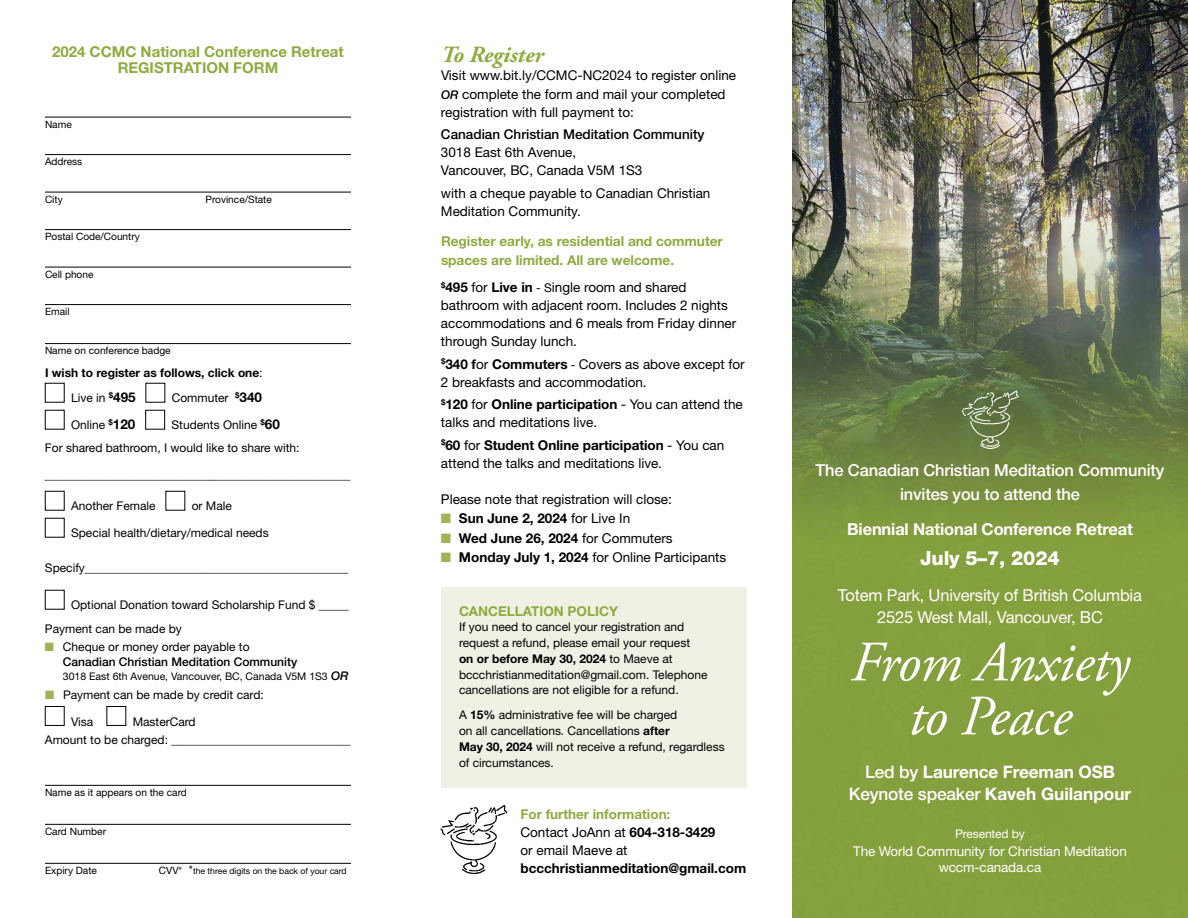
<style>
.page{position:relative;width:1188px;height:918px;background:#fff}
.page>*{position:absolute;margin:0;border:0;box-sizing:border-box;transform-origin:0 0}
.t1{font:italic 57px/54px "Adobe Garamond Pro";letter-spacing:-.01em;color:#fff;text-align:center}
.t2{font:italic 700 23.25px "Adobe Garamond Pro";color:#8eab3f}
.t3{font:800 19.5px "Helvetica Neue LT";letter-spacing:-.01em;color:#fff}
.t4{font:700 17.25px/22.5px "Helvetica Neue LT";letter-spacing:-.01em;color:#fff;text-align:center}
.t5{font:16.5px/22.5px "Helvetica Neue LT";letter-spacing:-.01em;color:#fff;text-align:center}
.t6{font:500 16.5px/24px "Helvetica Neue LT";letter-spacing:-.01em;color:#fff;text-align:center}
.t7{font:700 16.5px "Helvetica Neue LT";letter-spacing:-.01em;color:#fff}
.t8{font:700 15px/16.5px "Helvetica Neue LT";color:#8eab3f}
.t9{font:700 13.65px/18.8px "Helvetica Neue LT";color:#8eab3f}
.t10{font:13.5px/18px "Helvetica Neue LT";color:#000}
.t11{font:700 13.5px "Helvetica Neue LT";color:#000}
.t12{font:13.5px/16.5px "Helvetica Neue LT";letter-spacing:-.01em;color:#fff;text-align:center}
.t13{font:500 13.5px "Helvetica Neue LT";color:#000}
.t14{font:700 13.5px "Helvetica Neue LT";color:#8eab3f}
.t15{font:12px/15.8px "Helvetica Neue LT";color:#000}
.t16{font:500 12px/15px "Helvetica Neue LT";color:#000}
.t17{font:700 12px/25.5px "Helvetica Neue LT";color:#000}
.t18{font:12px "Helvetica Neue LT";letter-spacing:-.01em;color:#fff}
.t19{font:10.5px "Helvetica Neue LT";color:#000}
.t20{font:10.2px "Helvetica Neue LT";color:#000}
.t21{font:8.7px "Helvetica Neue LT";color:#000}
.s1{font-weight:400}
.s2{font-size:13.5px}
.s3{font-weight:700;font-size:13.5px}
.s4{color:#9eb456}
.s5{font-weight:500;font-style:italic;font-size:12px}
.s6{font-size:10.2px}
.s7{font-size:12px}
.s8{font-weight:700}
.s9{font-weight:700;color:#8eab3f}
.s10{font-weight:500}
</style>
<div class="page">
<img style="left:792px;top:0;width:396px;height:918px">
<hr style="left:45px;top:117px;width:306px;height:1px;background:#000">
<hr style="left:45px;top:154px;width:306px;height:1px;background:#000">
<hr style="left:45px;top:192px;width:306px;height:1px;background:#000">
<hr style="left:45px;top:229px;width:306px;height:1px;background:#000">
<hr style="left:45px;top:267px;width:306px;height:1px;background:#000">
<hr style="left:45px;top:304px;width:306px;height:1px;background:#000">
<hr style="left:45px;top:343px;width:306px;height:1px;background:#000">
<hr style="left:45px;top:785px;width:306px;height:1px;background:#000">
<hr style="left:45px;top:824px;width:306px;height:1px;background:#000">
<hr style="left:45px;top:863px;width:306px;height:1px;background:#000">
<div style="left:145px;top:410px;width:20px;height:19px;border:1px solid #000"></div>
<div style="left:45px;top:706px;width:19px;height:20px;border:1px solid #000"></div>
<div style="left:107px;top:706px;width:19px;height:20px;border:1px solid #000"></div>
<div style="left:441px;top:587px;width:306px;height:200px;background:#f0f1e5"></div>
<img style="left:958px;top:388px;width:64px;height:65px">
<img style="left:440px;top:804px;width:68px;height:70px">
<p class="t8" style="left:118px;top:43px;width:228px;text-indent:-66px">2024 CCMC National Conference Retreat<br>Registration</p>
<p class="t8" style="left:233px;top:59px;width:22px">Form</p>
<p class="t20" style="left:45px;top:118px;width:28px">Name</p>
<p class="t20" style="left:45px;top:156px;width:39px">Address</p>
<p class="t20" style="left:45px;top:193px;width:19px">City</p>
<p class="t20" style="left:206px;top:193px;width:68px">Province/State</p>
<p class="t20" style="left:45px;top:231px;width:96px">Postal Code/Country</p>
<p class="t20" style="left:45px;top:268px;width:50px">Cell phone</p>
<p class="t20" style="left:45px;top:306px;width:26px">Email</p>
<p class="t20" style="left:45px;top:345px;width:127px">Name on conference badge</p>
<p class="t17" style="left:71px;top:360px;width:193px;text-indent:-26px">I wish to register as follows, click one<span class="s1">:<br>Live in</span> <sup>$</sup><span class="s2">495</span></p>
<p class="t15" style="left:172px;top:390px;width:92px">Commuter <sup>$</sup><span class="s3">340</span></p>
<p class="t15" style="left:45px;top:414px;width:256px;line-height:22.5px;text-indent:127px">Students Online <sup>$</sup><span class="s3">60<br></span>For shared bathroom, I would like to share with:</p>
<p class="t15" style="left:45px;top:467px;width:307px">___________________________________________________</p>
<p class="t15" style="left:71px;top:498px;width:86px">Another Female</p>
<p class="t15" style="left:192px;top:498px;width:42px">or Male</p>
<p class="t15" style="left:71px;top:525px;width:199px">Special health/dietary/medical needs</p>
<p class="t15" style="left:45px;top:560px;width:305px">Specify____________________________________________</p>
<p class="t15" style="left:45px;top:593px;width:305px;line-height:23.2px;text-indent:26px">Optional Donation toward Scholarship Fund $ _____<br>Payment can be made by</p>
<p class="t16" style="left:63px;top:640px;width:236px;text-indent:-18px"><span class="s4">■</span> <span class="s1">Cheque or money order payable to<br></span>Canadian Christian Meditation Community</p>
<p class="t19" style="left:63px;top:670px;width:287px">3018 East 6th Avenue, Vancouver, BC, Canada V5M 1S3 <span class="s5">OR</span></p>
<p class="t15" style="left:45px;top:686px;width:220px"><span class="s4">■</span> Payment can be made by credit card:</p>
<p class="t15" style="left:71px;top:713px;width:24px">Visa</p>
<p class="t15" style="left:71px;top:417px;width:66px">Online <sup>$</sup><span class="s3">120</span></p>
<p class="t15" style="left:45px;top:712px;width:307px;line-height:18px;text-indent:88px">MasterCard<br>Amount to be charged: ______________________________</p>
<p class="t20" style="left:45px;top:786px;width:143px">Name as it appears on the card</p>
<p class="t20" style="left:45px;top:825px;width:63px">Card Number</p>
<p class="t20" style="left:45px;top:865px;width:54px">Expiry Date</p>
<p class="t21" style="left:159px;top:866px;width:189px"><span class="s6">CVV*</span> <span class="s7">*</span>the three digits on the back of your card</p>
<h2 class="t2" style="left:441px;top:41px;width:104px">To Register</h2>
<p class="t10" style="left:441px;top:66px;width:297px">Visit www.bit.ly/CCMC-NC2024 to register online<br><span class="s5">OR</span> complete the form and mail your completed registration with full payment to:</p>
<p class="t13" style="left:441px;top:126px;width:265px">Canadian Christian Meditation Community</p>
<p class="t10" style="left:441px;top:143px;width:203px">3018 East 6th Avenue,<br>Vancouver, BC, Canada V5M 1S3</p>
<p class="t10" style="left:441px;top:184px;width:271px">with a cheque payable to Canadian Christian<br>Meditation Community.</p>
<p class="t9" style="left:441px;top:232px;width:283px">Register early, as residential and commuter spaces are limited. All are welcome.</p>
<p class="t10" style="left:441px;top:278px;width:297px"><sup>$</sup><span class="s8">495</span> for <span class="s8">Live in</span> <span class="s7">- S</span>ingle room and shared bathroom with adjacent room. Includes 2 nights accommodations and 6 meals from Friday dinner through Sunday lunch.</p>
<p class="t10" style="left:441px;top:355px;width:305px"><sup>$</sup><span class="s8">340 f</span>or <span class="s8">Commuters</span> <span class="s7">-</span> Covers as above except for<br>2 breakfasts and accommodation.</p>
<p class="t10" style="left:441px;top:395px;width:303px"><sup>$</sup><span class="s8">120</span> for <span class="s8">Online participation</span> - You can attend the talks and meditations live.</p>
<p class="t10" style="left:441px;top:436px;width:285px"><sup>$</sup><span class="s8">60</span> for <span class="s8">Student Online participation</span> - You can attend the talks and meditations live.</p>
<p class="t10" style="left:441px;top:490px;width:232px">Please note that registration will close:</p>
<p class="t11" style="left:441px;top:510px;width:191px"><span class="s4">■</span> Sun June 2, 2024 <span class="s1">for Live In</span></p>
<p class="t11" style="left:441px;top:529px;width:233px"><span class="s4">■</span> Wed June 26, 2024 <span class="s1">for Commuters</span></p>
<p class="t10" style="left:441px;top:548px;width:287px"><span class="s4">■</span> <span class="s8">Monday July 1, 2024</span> for Online Participants</p>
<p class="t14" style="left:459px;top:602px;width:21px">Canc</p>
<p class="t14" style="left:498px;top:602px;width:50px">ellation</p>
<p class="t14" style="left:568px;top:602px;width:18px">polic</p>
<p class="t14" style="left:609px;top:602px;width:11px">y</p>
<p class="t15" style="left:459px;top:619px;width:250px">If you need to cancel your registration and request a refund, please email your request <span class="s8">on or before May 30, 2024</span> to Maeve at bccchristianmeditation@gmail.com. Telephone cancellations are not eligible for a refund.</p>
<p class="t15" style="left:459px;top:707px;width:267px">A <span class="s8">15%</span> administrative fee will be charged<br>on all cancellations. Cancellations <span class="s8">after<br>May 30, 2024</span> will not receive a refund, regardless of circumstances.</p>
<p class="t10" style="left:520px;top:805px;width:196px"><span class="s9">For further information:<br></span>Contact JoAnn at <span class="s8">604-318-3429 </span>or email Maeve at</p>
<p class="t11" style="left:520px;top:860px;width:227px">bccchristianmeditation@gmail.com</p>
<h3 class="t6" style="left:816px;top:458px;width:350px">The Canadian Christian Meditation Community invites you to attend the</h3>
<h3 class="t7" style="left:847px;top:519px;width:287px">Biennial National Conference Retreat</h3>
<h3 class="t3" style="left:920px;top:546px;width:141px">July 5–7, 2024</h3>
<h3 class="t5" style="left:838px;top:584px;width:306px">Totem Park, University of British Columbia<br>2525 West Mall, Vancouver, BC</h3>
<h1 class="t1" style="left:851px;top:637px;width:280px">From Anxiety to Peace</h1>
<h3 class="t4" style="left:849px;top:760px;width:284px"><span class="s10">Led by</span> Laurence Freeman OSB<br><span class="s10">Keynote speaker</span> Kaveh Guilanpour</h3>
<p class="t18" style="left:955px;top:826px;width:71px">Presented by</p>
<p class="t12" style="left:853px;top:843px;width:275px">The World Community for Christian Meditation wccm-canada.ca</p>
</div>
